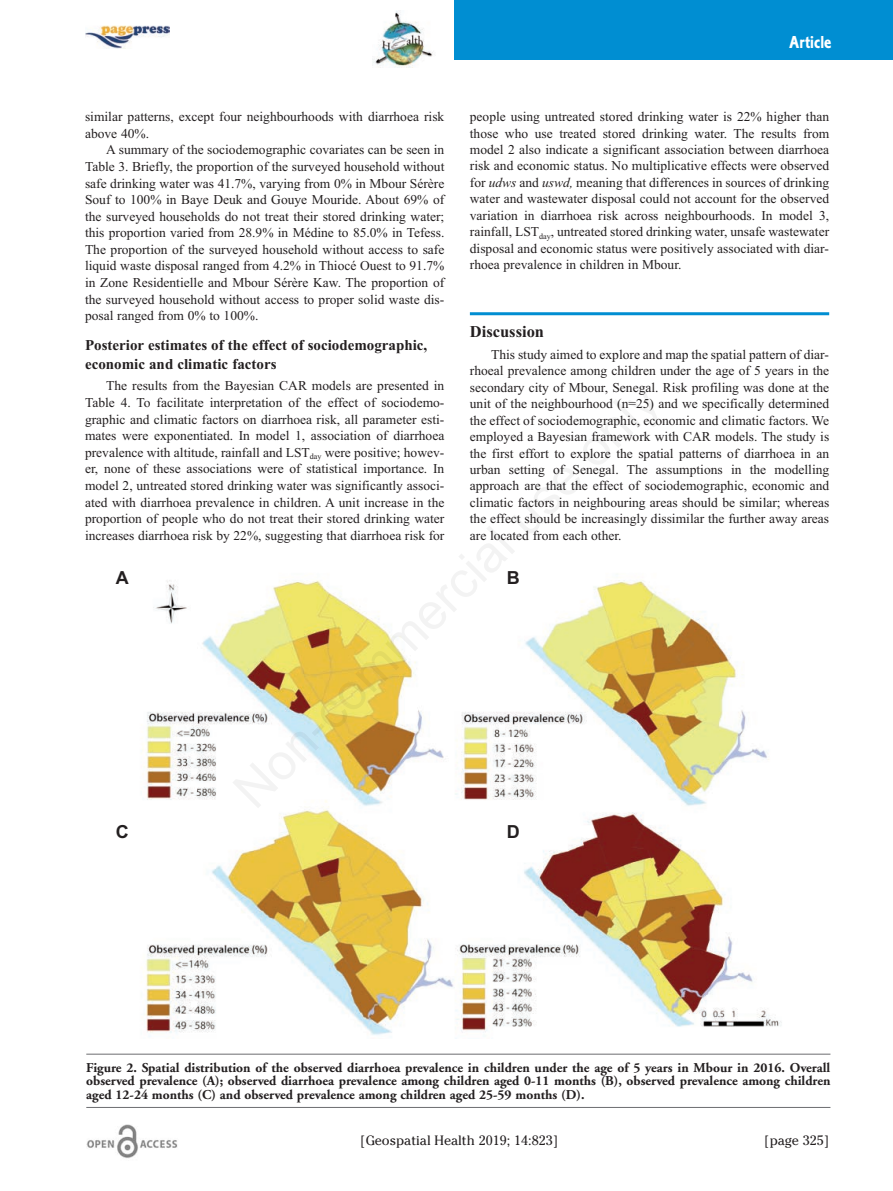
<style>
.page{position:relative;width:893px;height:1191px;background:#fff}
.page>*{position:absolute;margin:0;border:0;box-sizing:border-box;transform-origin:0 0}
.t1{font:18px "Corinthian Bold Condensed Plain";color:#fff}
.t2{font:700 18px "Arial";color:#231f20}
.t3{font:700 16.5px "Times New Roman";color:#231f20}
.t4{font:700 15px/18.3px "Times New Roman";color:#231f20}
.t5{font:13.5px/16.6px "Times New Roman";color:#231f20;text-align:justify}
.t6{font:700 13.5px/13.5px "Adobe Garamond";color:#231f20;text-align:justify}
.t7{font:13.5px "Cheltenham";color:#231f20}
.s1{font-style:italic}
</style>
<div class="page">
<div style="left:454px;top:0;width:439px;height:60px;background:#008ed2"></div>
<img style="left:373px;top:11px;width:60px;height:57px">
<hr style="left:470px;top:312px;width:359px;height:3px;background:#008ed2">
<img style="left:85px;top:25px;width:85px;height:24px">
<img style="left:86px;top:1124px;width:92px;height:35px">
<hr style="left:86px;top:1053px;width:744px;height:1px;background:#6c6d70">
<hr style="left:86px;top:1107px;width:744px;height:1px;background:#6c6d70">
<img style="left:142px;top:580px;width:640px;height:457px">
<h1 class="t1" style="left:789px;top:36px;width:44px">Article</h1>
<p class="t5" style="left:85px;top:108px;width:361px">similar patterns, except four neighbourhoods with diarrhoea risk above 40%.</p>
<p class="t5" style="left:85px;top:141px;width:361px;text-indent:21px">A summary of the sociodemographic covariates can be seen in Table 3. Briefly, the proportion of the surveyed household without safe drinking water was 41.7%, varying from 0% in Mbour Sérère Souf to 100% in Baye Deuk and Gouye Mouride. About 69% of the surveyed households do not treat their stored drinking water; this proportion varied from 28.9% in Médine to 85.0% in Tefess.<br>The proportion of the surveyed household without access to safe liquid waste disposal ranged from 4.2% in Thiocé Ouest to 91.7% in Zone Residentielle and Mbour Sérère Kaw. The proportion of the surveyed household without access to proper solid waste dis&shy;posal ranged from 0% to 100%.</p>
<p class="t4" style="left:85px;top:336px;width:344px">Posterior estimates of the effect of sociodemographic, economic and climatic factors</p>
<p class="t5" style="left:85px;top:377px;width:361px;text-indent:21px">The results from the Bayesian CAR models are presented in Table 4. To facilitate interpretation of the effect of sociodemo&shy;graphic and climatic factors on diarrhoea risk, all parameter esti&shy;mates were exponentiated. In model 1, association of diarrhoea prevalence with altitude, rainfall and LST<sub>day</sub> were positive; howev&shy;er, none of these associations were of statistical importance. In model 2, untreated stored drinking water was significantly associ&shy;ated with diarrhoea prevalence in children. A unit increase in the proportion of people who do not treat their stored drinking water increases diarrhoea risk by 22%, suggesting that diarrhoea risk for</p>
<p class="t5" style="left:470px;top:108px;width:361px">people using untreated stored drinking water is 22% higher than those who use treated stored drinking water. The results from model 2 also indicate a significant association between diarrhoea risk and economic status. No multiplicative effects were observed for <span class="s1">udws</span> and <span class="s1">uswd,</span> meaning that differences in sources of drinking water and wastewater disposal could not account for the observed variation in diarrhoea risk across neighbourhoods. In model 3, rainfall, LST<sub>day</sub>, untreated stored drinking water, unsafe wastewater disposal and economic status were positively associated with diar&shy;rhoea prevalence in children in Mbour.</p>
<p class="t3" style="left:470px;top:321px;width:76px">Discussion</p>
<p class="t5" style="left:470px;top:346px;width:361px;text-indent:21px">This study aimed to explore and map the spatial pattern of diar&shy;rhoeal prevalence among children under the age of 5 years in the secondary city of Mbour, Senegal. Risk profiling was done at the unit of the neighbourhood (n=25) and we specifically determined the effect of sociodemographic, economic and climatic factors. We employed a Bayesian framework with CAR models. The study is the first effort to explore the spatial patterns of diarrhoea in an urban setting of Senegal. The assumptions in the modelling approach are that the effect of sociodemographic, economic and climatic factors in neighbouring areas should be similar; whereas the effect should be increasingly dissimilar the further away areas are located from each other.</p>
<h1 class="t2" style="left:116px;top:567px;width:14px">A</h1>
<h1 class="t2" style="left:507px;top:567px;width:14px">B</h1>
<h1 class="t2" style="left:116px;top:821px;width:14px">C</h1>
<h1 class="t2" style="left:507px;top:821px;width:14px">D</h1>
<p class="t6" style="left:86px;top:1061px;width:746px">Figure 2. Spatial distribution of the observed diarrhoea prevalence in children under the age of 5 years in Mbour in 2016. Overall observed prevalence (A); observed diarrhoea prevalence among children aged 0-11 months (B), observed prevalence among children aged 12-24 months (C) and observed prevalence among children aged 25-59 months (D).</p>
<p class="t7" style="left:360px;top:1132px;width:199px">[Geospatial Health 2019; 14:823]</p>
<p class="t7" style="left:764px;top:1132px;width:66px">[page 325]</p>
</div>
